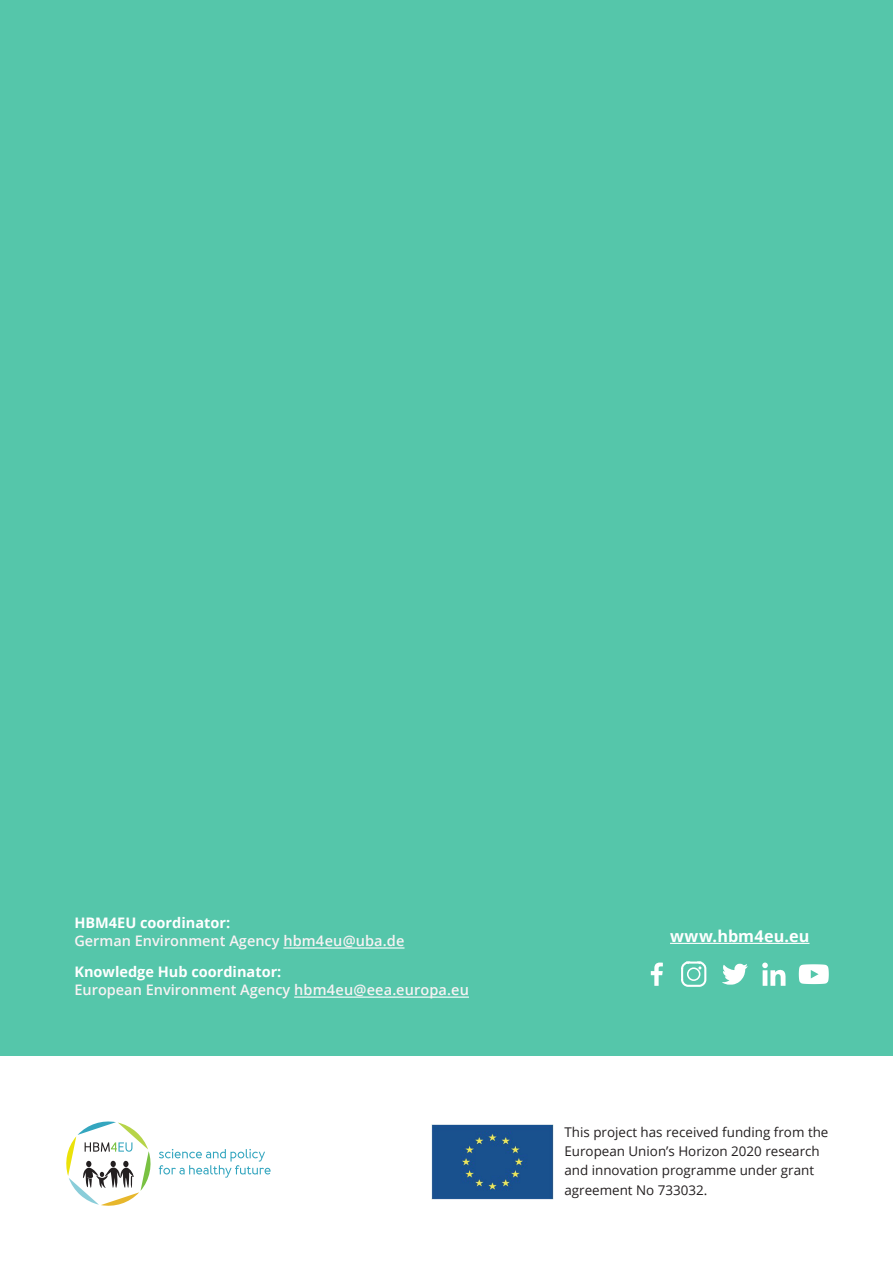
<style>
.page{position:relative;width:893px;height:1263px;background:#fff}
.page>*{position:absolute;margin:0;border:0;box-sizing:border-box;transform-origin:0 0}
.t1{font:700 16.2px "Open Sans";letter-spacing:.01em;color:#fff}
.t2{font:600 14.55px "Open Sans";color:#f9f2f4}
.t3{font:700 14.55px "Open Sans";color:#fff}
.t4{font:13.35px/19.2px "Open Sans";color:#231f20}
</style>
<div class="page">
<div style="left:0;top:0;width:893px;height:1055px;background:#55c6aa"></div>
<svg style="left:159px;top:1149px;width:112px;height:29px"></svg>
<svg style="left:66px;top:1121px;width:85px;height:85px"></svg>
<img style="left:432px;top:1124px;width:121px;height:75px">
<hr style="left:283px;top:947px;width:121px;height:1px;background:#fff">
<hr style="left:294px;top:996px;width:175px;height:2px;background:#fff">
<hr style="left:670px;top:943px;width:139px;height:1px;background:#fff">
<svg style="left:651px;top:962px;width:12px;height:24px"></svg>
<svg style="left:681px;top:961px;width:26px;height:26px"></svg>
<svg style="left:722px;top:964px;width:26px;height:21px"></svg>
<svg style="left:762px;top:962px;width:23px;height:24px"></svg>
<svg style="left:799px;top:964px;width:30px;height:20px"></svg>
<p class="t3" style="left:74px;top:912px;width:157px">HBM4EU coordinator:</p>
<p class="t2" style="left:74px;top:931px;width:332px">German Environment Agency hbm4eu@uba.de</p>
<p class="t3" style="left:74px;top:961px;width:208px">Knowledge Hub coordinator:</p>
<p class="t2" style="left:74px;top:980px;width:396px">European Environment Agency hbm4eu@eea.europa.eu</p>
<p class="t1" style="left:670px;top:924px;width:141px">www.hbm4eu.eu</p>
<p class="t4" style="left:564px;top:1122px;width:265px">This project has received funding from the European Union’s Horizon 2020 research and innovation programme under grant agreement No 733032.</p>
</div>
